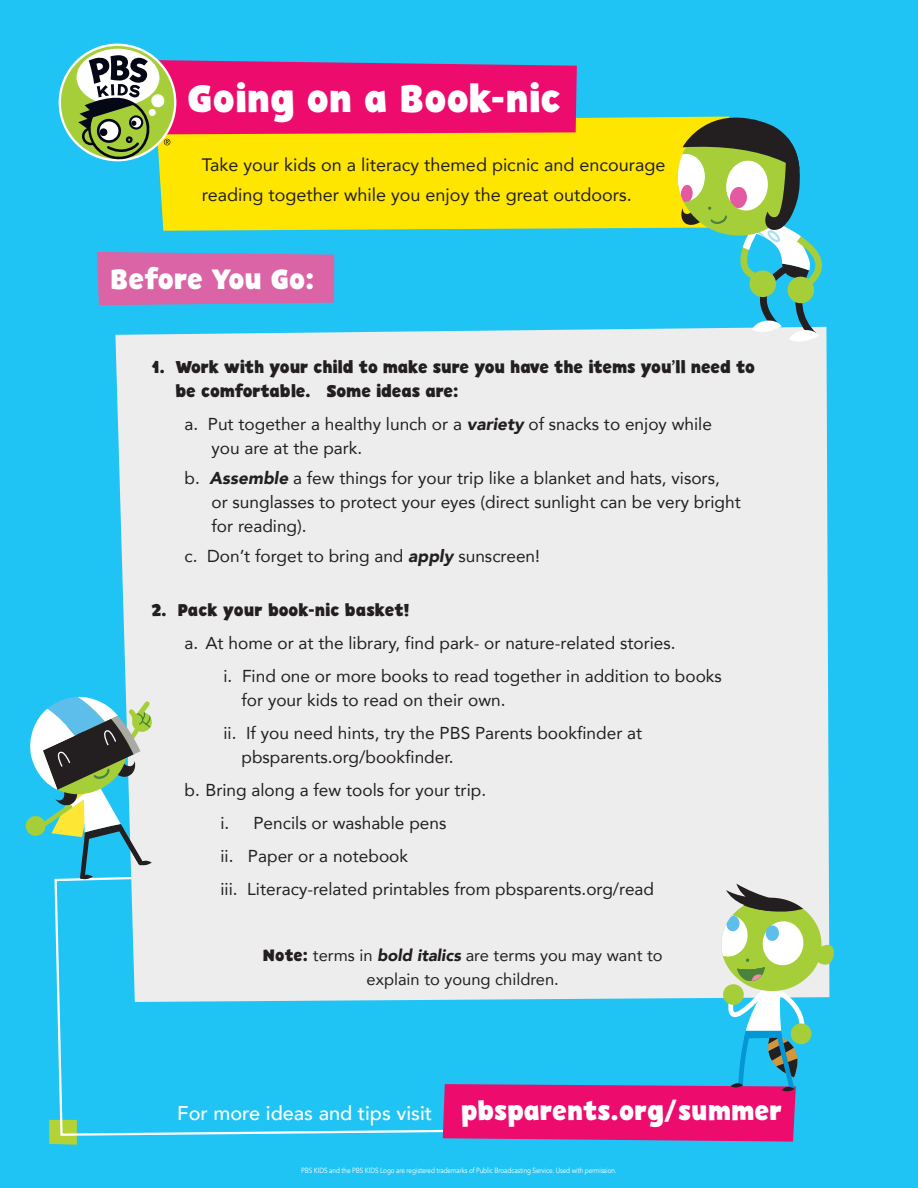
<style>
.page{position:relative;width:918px;height:1188px;background:#20c4f4}
.page>*{position:absolute;margin:0;border:0;box-sizing:border-box;transform-origin:0 0}
.t1{font:700 38.7px "PBSKIDS Headline";color:#fff}
.t2{font:700 28.2px "PBSKIDS Headline";color:#fff}
.t3{font:500 19.95px "Avenir";color:#fff}
.t4{font:18px/30px "Avenir";color:#231f20}
.t5{font:17.25px/24px "Avenir";color:#231f20}
.t6{font:700 17.25px/24px "PBSKIDS Headline";letter-spacing:-.01em;color:#231f20}
.t7{font:16.5px/24px "Avenir";color:#231f20;text-align:center}
.t8{font:7.5px "Avenir";letter-spacing:-.02em;color:#fff;scale:.86 1}
.s1{font-weight:900;font-style:italic}
.s2{font-family:"PBSKIDS Headline";font-weight:700}
.s3{font-family:"PBSKIDS Headline";font-weight:700;font-size:26.55px}
</style>
<div class="page">
<svg style="left:49px;top:1120px;width:28px;height:25px"></svg>
<svg style="left:53px;top:880px;width:390px;height:257px"></svg>
<div style="left:115px;top:328px;width:714px;height:674px;background:#ededee"></div>
<svg style="left:97px;top:252px;width:237px;height:53px;background:#d068a9"></svg>
<div style="left:158px;top:117px;width:518px;height:114px;background:#ffe600"></div>
<div style="left:61px;top:46px;width:113px;height:113px;background:#a6ce39;border-radius:50%"></div>
<svg style="left:77px;top:49px;width:500px;height:112px"></svg>
<svg style="left:676px;top:116px;width:153px;height:229px"></svg>
<svg style="left:26px;top:697px;width:128px;height:183px"></svg>
<svg style="left:443px;top:884px;width:391px;height:258px"></svg>
<h1 class="t1" style="left:188px;top:74px;width:375px">Going on a Book-nic</h1>
<p class="t4" style="left:202px;top:149px;width:465px">Take your kids on a literacy themed picnic and encourage reading together while you enjoy the great outdoors.</p>
<h2 class="t2" style="left:110px;top:262px;width:206px">Before You Go:</h2>
<p class="t6" style="left:175px;top:355px;width:581px;text-indent:-24px">1. Work with your child to make sure you have the items you’ll need to be comfortable. Some ideas are:</p>
<p class="t5" style="left:211px;top:411px;width:502px;text-indent:-27px">a. Put together a healthy lunch or a <span class="s1">variety</span> of snacks to enjoy while you are at the park.</p>
<p class="t5" style="left:211px;top:465px;width:531px;text-indent:-27px">b. <span class="s1">Assemble</span> a few things for your trip like a blanket and hats, visors,<br>or sunglasses to protect your eyes (direct sunlight can be very bright for reading).</p>
<p class="t5" style="left:184px;top:543px;width:357px">c. Don’t forget to bring and <span class="s1">apply</span> sunscreen!</p>
<p class="t6" style="left:152px;top:598px;width:260px">2. Pack your book-nic basket!</p>
<p class="t5" style="left:224px;top:626px;width:500px;line-height:33px;text-indent:-39px">a. At home or at the library, find park- or nature-related stories.<br>i. Find one or more books to read together in addition to books</p>
<p class="t5" style="left:224px;top:683px;width:420px;line-height:33px;text-indent:18px">for your kids to read on their own.<br>ii. If you need hints, try the PBS Parents bookfinder at</p>
<p class="t5" style="left:241px;top:744px;width:214px">pbsparents.org/bookfinder.</p>
<p class="t5" style="left:184px;top:777px;width:303px">b. Bring along a few tools for your trip.</p>
<p class="t5" style="left:220px;top:810px;width:227px">i. Pencils or washable pens</p>
<p class="t5" style="left:220px;top:843px;width:189px">ii. Paper or a notebook</p>
<p class="t5" style="left:220px;top:876px;width:435px">iii. Literacy-related printables from pbsparents.org/read</p>
<p class="t7" style="left:263px;top:943px;width:401px"><span class="s2">Note:</span> terms in <span class="s1">bold italics</span> are terms you may want to explain to young children.</p>
<p class="t3" style="left:177px;top:1095px;width:607px">For more ideas and tips visit <span class="s3">pbsparents.org/summer</span></p>
<p class="t8" style="left:301px;top:1166px;width:368px">PBS KIDS and the PBS KIDS Logo are registered trademarks of Public Broadcasting Service. Used with permission.</p>
</div>
